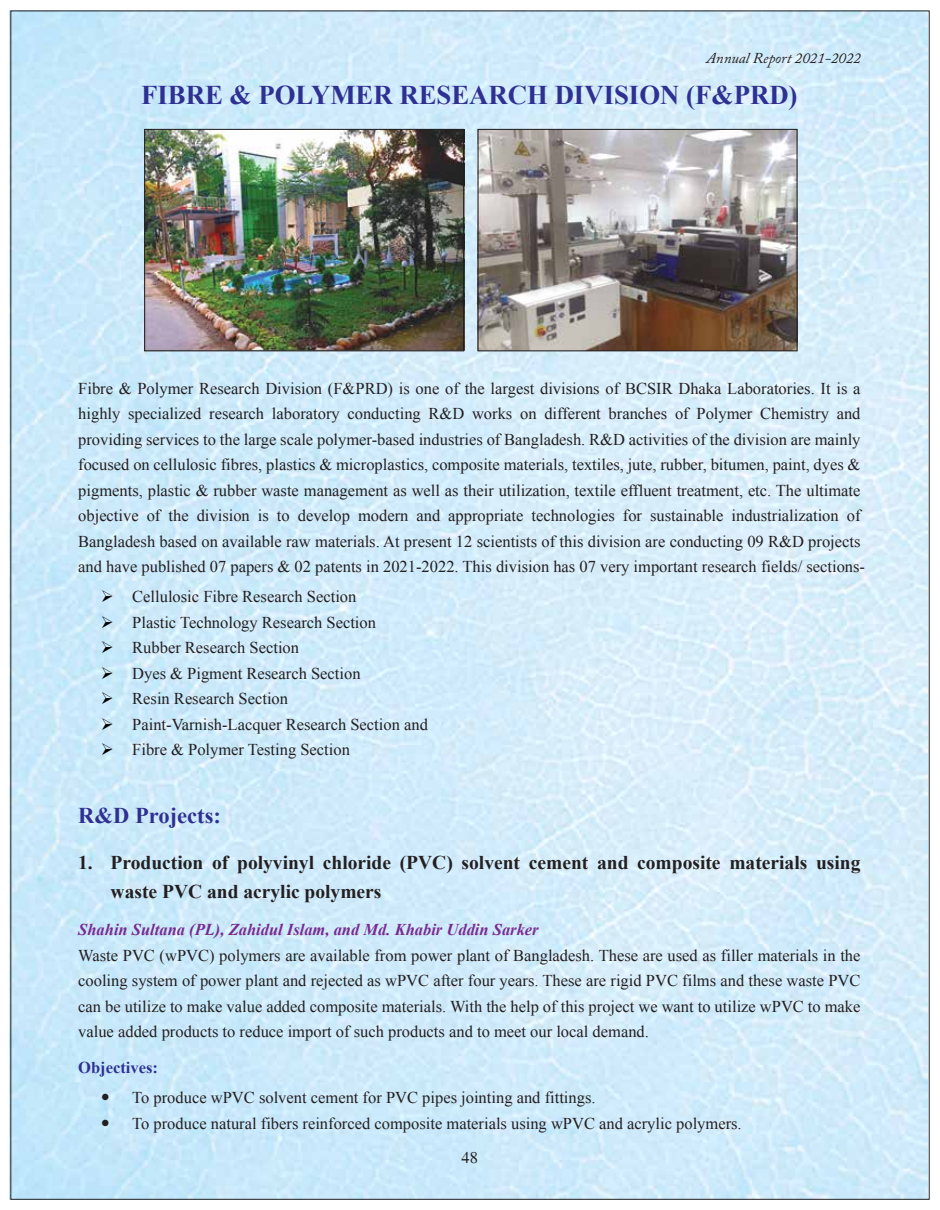
<style>
.page{position:relative;width:940px;height:1210px;background:#fff}
.page>*{position:absolute;margin:0;border:0;box-sizing:border-box;transform-origin:0 0}
.t1{font:700 27px "Times New Roman";color:#2e3092}
.t2{font:700 22.5px "Times New Roman";color:#2e3092}
.t3{font:700 19.5px/28.5px "Times New Roman";color:#231f20}
.t4{font:16.5px/25.5px "Times New Roman";color:#231f20}
.t5{font:italic 700 16.5px "Times New Roman";color:#782b90}
.t6{font:700 16.5px "Times New Roman";color:#2e3092}
.t7{font:16.5px "Times";color:#221f20}
.t8{font:italic 15px "Adobe Caslon Pro";color:#231f20}
.s1{color:#010101}
</style>
<div class="page">
<img style="left:9px;top:11px;width:918px;height:1188px">
<img style="left:146px;top:131px;width:316px;height:218px">
<img style="left:479px;top:131px;width:316px;height:218px">
<div style="left:144px;top:129px;width:320px;height:222px;border:1px solid #231f20"></div>
<div style="left:477px;top:129px;width:320px;height:222px;border:1px solid #231f20"></div>
<svg style="left:102px;top:1094px;width:6px;height:6px"></svg>
<svg style="left:102px;top:1119px;width:6px;height:7px"></svg>
<p class="t8" style="left:706px;top:49px;width:156px">Annual Report 2021-2022</p>
<h1 class="t1" style="left:141px;top:76px;width:658px">FIBRE &amp; POLYMER RESEARCH DIVISION (F&amp;PRD)</h1>
<p class="t4" style="left:78px;top:375px;width:788px">Fibre &amp; Polymer Research Division (F&amp;PRD) is one of the largest divisions of BCSIR Dhaka Laboratories. It is a highly specialized research laboratory conducting R&amp;D works on different branches of Polymer Chemistry and providing services to the large scale polymer-based industries of Bangladesh. R&amp;D activities of the division are mainly focused on cellulosic fibres, plastics &amp; microplastics, composite materials, textiles, jute, rubber, bitumen, paint, dyes &amp; pigments, plastic &amp; rubber waste management as well as their utilization, textile effluent treatment, etc. The ultimate objective of the division is to develop modern and appropriate technologies for sustainable industrialization of Bangladesh based on available raw materials. At present 12 scientists of this division are conducting 09 R&amp;D projects and have published 07 papers &amp; 02 patents in 2021-2022. This division has 07 very important research fields/ sections-</p>
<p class="t4" style="left:101px;top:584px;width:257px"><span class="s1">➢</span> Cellulosic Fibre Research Section</p>
<p class="t4" style="left:101px;top:609px;width:277px"><span class="s1">➢</span> Plastic Technology Research Section</p>
<p class="t4" style="left:101px;top:635px;width:200px"><span class="s1">➢</span> Rubber Research Section</p>
<p class="t4" style="left:101px;top:660px;width:261px"><span class="s1">➢</span> Dyes &amp; Pigment Research Section</p>
<p class="t4" style="left:101px;top:686px;width:189px"><span class="s1">➢</span> Resin Research Section</p>
<p class="t4" style="left:101px;top:711px;width:329px"><span class="s1">➢</span> Paint-Varnish-Lacquer Research Section and</p>
<p class="t4" style="left:101px;top:737px;width:251px"><span class="s1">➢</span> Fibre &amp; Polymer Testing Section</p>
<h2 class="t2" style="left:78px;top:800px;width:144px">R&amp;D Projects:</h2>
<p class="t3" style="left:111px;top:848px;width:751px;text-indent:-32px">1. Production of polyvinyl chloride (PVC) solvent cement and composite materials using waste PVC and acrylic polymers</p>
<p class="t5" style="left:78px;top:918px;width:462px">Shahin Sultana (PL), Zahidul Islam, and Md. Khabir Uddin Sarker</p>
<p class="t4" style="left:78px;top:942px;width:783px;text-align:justify">Waste PVC (wPVC) polymers are available from power plant of Bangladesh. These are used as filler materials in the cooling system of power plant and rejected as wPVC after four years. These are rigid PVC films and these waste PVC can be utilize to make value added composite materials. With the help of this project we want to utilize wPVC to make value added products to reduce import of such products and to meet our local demand.</p>
<p class="t6" style="left:78px;top:1056px;width:81px">Objectives:</p>
<p class="t4" style="left:132px;top:1085px;width:611px">To produce wPVC solvent cement for PVC pipes jointing and fittings.<br>To produce natural fibers reinforced composite materials using wPVC and acrylic polymers.</p>
<p class="t7" style="left:461px;top:1148px;width:18px">48</p>
</div>
